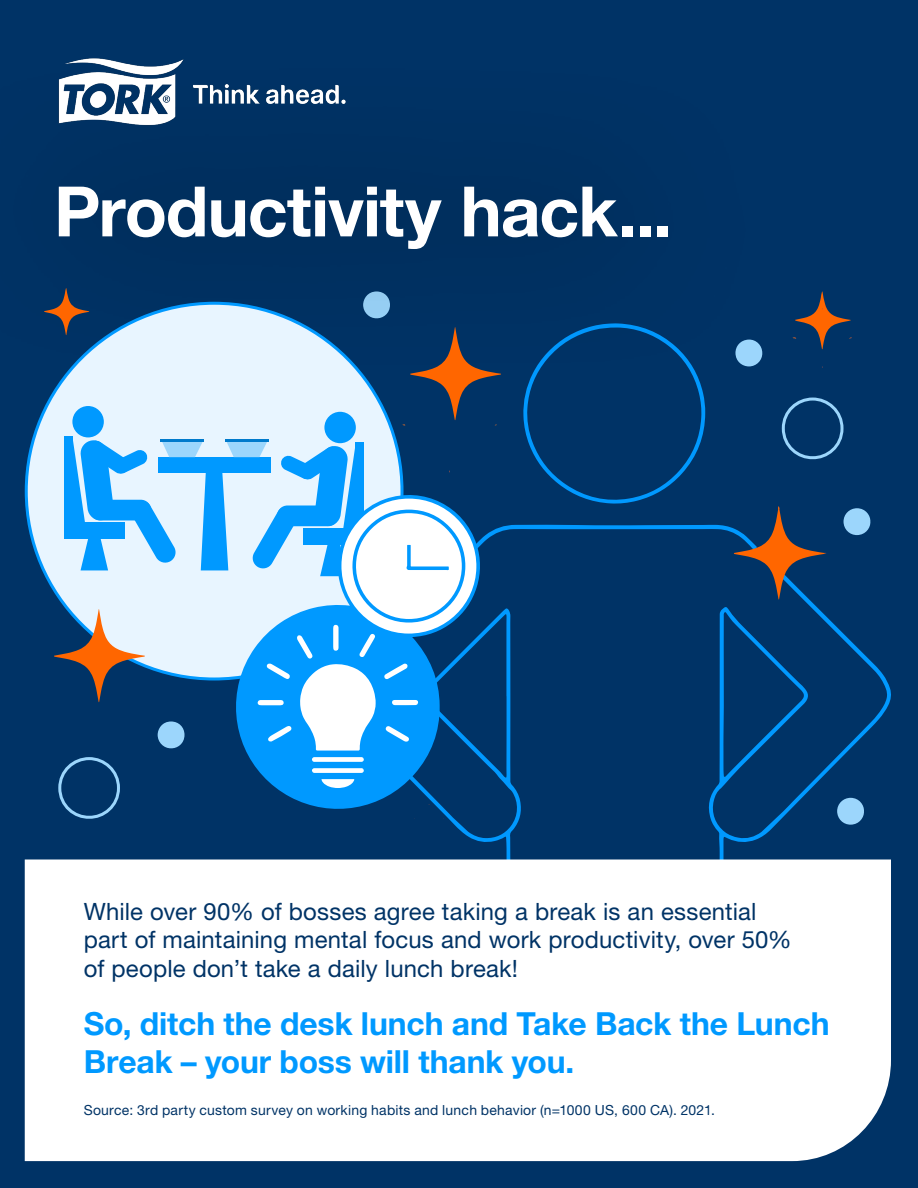
<style>
.page{position:relative;width:918px;height:1188px;background:#036}
.page>*{position:absolute;margin:0;border:0;box-sizing:border-box;transform-origin:0 0}
.Main_heading{font:700 69.6px "Helvetica Neue LT Std";letter-spacing:-.015em;color:#fff}
.Text{font:700 31.8px/38.2px "Helvetica Neue LT Std";letter-spacing:-.005em;color:#09f}
.Text-2{font:23.85px/28.7px "Helvetica Neue LT Std";letter-spacing:.01em;color:#036}
.Text-3{font:13.95px "Helvetica Neue LT Std";letter-spacing:.02em;color:#036}
</style>
<div class="page">
<svg style="left:481px;top:525px;width:253px;height:20px"></svg>
<div style="left:843px;top:508px;width:28px;height:27px;background:#9cd6fc;border-radius:50%"></div>
<svg style="left:793px;top:291px;width:59px;height:58px"></svg>
<svg style="left:707px;top:600px;width:184px;height:260px"></svg>
<svg style="left:339px;top:608px;width:183px;height:252px"></svg>
<svg style="left:523px;top:376px;width:182px;height:128px"></svg>
<svg style="left:782px;top:397px;width:62px;height:63px"></svg>
<svg style="left:734px;top:506px;width:93px;height:94px"></svg>
<div style="left:25px;top:860px;width:866px;height:301px;background:#fff"></div>
<div style="left:0;top:57px;width:776px;height:319px;background:#003162"></div>
<img style="left:58px;top:58px;width:288px;height:67px">
<div style="left:26px;top:303px;width:376px;height:376px;background:#e8f5ff;border-radius:50%"></div>
<svg style="left:402px;top:327px;width:99px;height:99px"></svg>
<svg style="left:58px;top:757px;width:62px;height:62px"></svg>
<svg style="left:44px;top:288px;width:45px;height:47px"></svg>
<div style="left:837px;top:798px;width:27px;height:27px;background:#9cd6fc;border-radius:50%"></div>
<div style="left:72px;top:406px;width:32px;height:31px;background:#09f;border-radius:50%"></div>
<div style="left:324px;top:412px;width:32px;height:31px;background:#09f;border-radius:50%"></div>
<svg style="left:246px;top:539px;width:235px;height:280px"></svg>
<svg style="left:312px;top:757px;width:52px;height:5px"></svg>
<svg style="left:312px;top:768px;width:52px;height:5px"></svg>
<svg style="left:321px;top:779px;width:33px;height:9px"></svg>
<svg style="left:54px;top:436px;width:423px;height:315px"></svg>
<p class="Main_heading" style="left:54px;top:169px;width:620px">Productivity hack...</p>
<p class="Text-2" style="left:84px;top:896px;width:710px">While over 90% of bosses agree taking a break is an essential part of maintaining mental focus and work productivity, over 50% of people don’t take a daily lunch break!</p>
<p class="Text" style="left:84px;top:1004px;width:747px">So, ditch the desk lunch and Take Back the Lunch<br>Break – your boss will thank you.</p>
<p class="Text-3" style="left:84px;top:1102px;width:633px">Source: 3rd party custom survey on working habits and lunch behavior (n=1000 US, 600 CA). 2021.</p>
</div>
